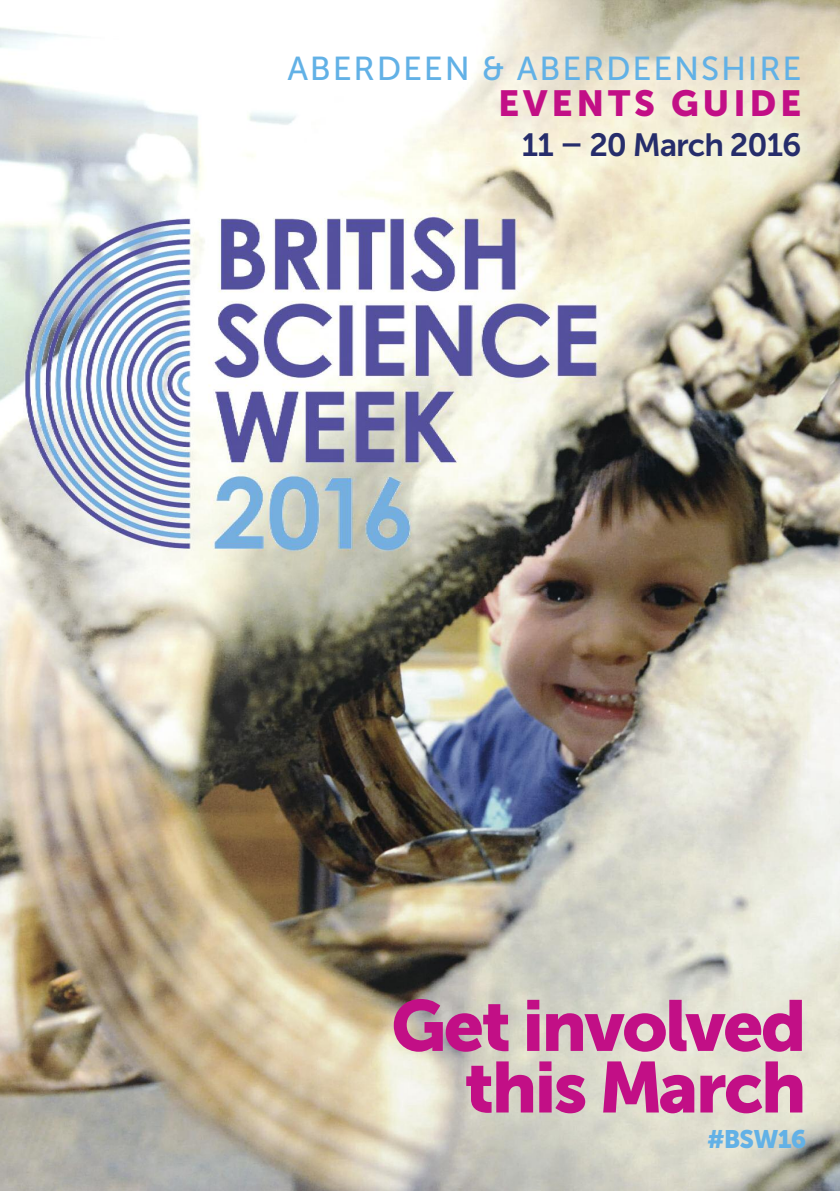
<style>
.page{position:relative;width:840px;height:1191px;background:#fff}
.page>*{position:absolute;margin:0;border:0;box-sizing:border-box;transform-origin:0 0}
.t1{font:71.4px/61.6px "Museo Sans 900";letter-spacing:-.035em;color:#c20f86;text-align:right}
.t2{font:36px "Museo Sans 900";letter-spacing:.105em;color:#c20f86}
.t3{font:33.2px "Museo Sans 500";letter-spacing:.055em;color:#62b1e6}
.t4{font:32px "Museo Sans 700";letter-spacing:-.03em;color:#262d6b}
.t5{font:25.2px "Museo Sans 900";letter-spacing:-.035em;color:#62b1e6}
</style>
<div class="page">
<img style="left:0;top:0;width:839px;height:1191px">
<img style="left:6px;top:173px;width:605px;height:422px">
<p class="t3" style="left:287px;top:49px;width:515px">ABERDEEN &amp; ABERDEENSHIRE</p>
<p class="t2" style="left:498px;top:82px;width:305px">EVENTS GUIDE</p>
<p class="t4" style="left:521px;top:126px;width:281px">11 – 20 March 2016</p>
<h1 class="t1" style="left:391px;top:995px;width:416px">Get involved this March</h1>
<p class="t5" style="left:706px;top:1124px;width:101px">#BSW16</p>
</div>
